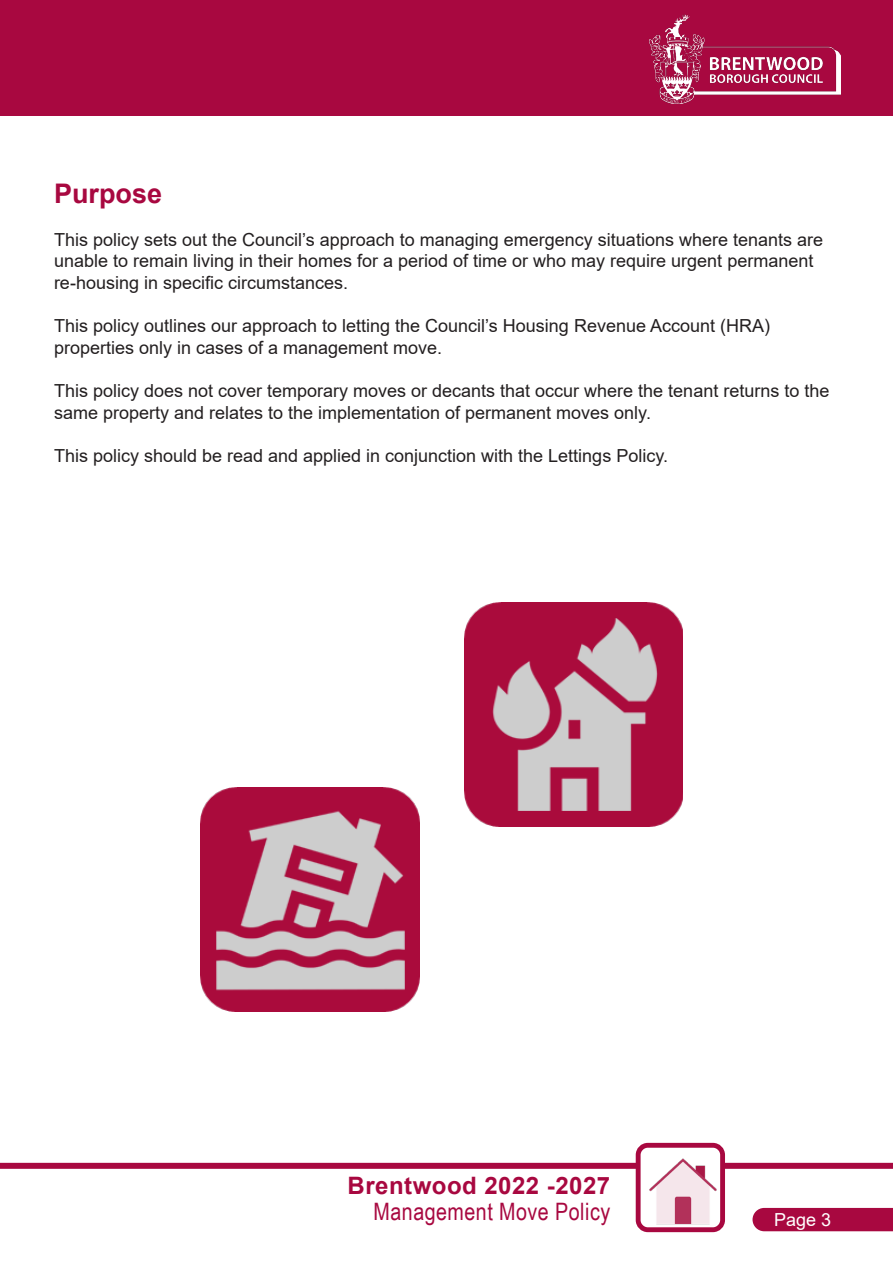
<style>
.page{position:relative;width:893px;height:1263px;background:#fff}
.page>*{position:absolute;margin:0;border:0;box-sizing:border-box;transform-origin:0 0}
.t1{font:700 27px "Arial";color:#a80840}
.t2{font:24px/25.5px "Arial Narrow";letter-spacing:.02em;color:#a80840;text-align:right}
.t3{font:18px/21.6px "Arial";color:#231f20}
.t4{font:18px "Arial";color:#fff}
.s1{font-family:"Arial";font-weight:700}
</style>
<div class="page">
<div style="left:1px;top:0;width:892px;height:115px;background:#a80840"></div>
<img style="left:650px;top:15px;width:190px;height:88px">
<div style="left:0;top:1163px;width:893px;height:6px;background:#a80840"></div>
<div style="left:752px;top:1208px;width:141px;height:23px;background:#a80840"></div>
<div style="left:638px;top:1145px;width:85px;height:85px;background:#fff;border-radius:10px"></div>
<img style="left:649px;top:1158px;width:70px;height:68px">
<div style="left:636px;top:1143px;width:89px;height:89px;border:5px solid #a80840;border-radius:10px"></div>
<img style="left:200px;top:787px;width:219px;height:224px">
<img style="left:464px;top:602px;width:219px;height:224px">
<p class="t1" style="left:54px;top:174px;width:110px">Purpose</p>
<p class="t3" style="left:54px;top:228px;width:771px">This policy sets out the Council’s approach to managing emergency situations where tenants are unable to remain living in their homes for a period of time or who may require urgent permanent re-housing in specific circumstances.</p>
<p class="t3" style="left:54px;top:315px;width:718px">This policy outlines our approach to letting the Council’s Housing Revenue Account (HRA) properties only in cases of a management move.</p>
<p class="t3" style="left:54px;top:380px;width:777px">This policy does not cover temporary moves or decants that occur where the tenant returns to the same property and relates to the implementation of permanent moves only.</p>
<p class="t3" style="left:54px;top:444px;width:616px">This policy should be read and applied in conjunction with the Lettings Policy.</p>
<p class="t2" style="left:348px;top:1172px;width:264px"><span class="s1">Brentwood 2022 -2027<br></span>Management Move Policy</p>
<p class="t4" style="left:774px;top:1207px;width:59px">Page 3</p>
</div>
